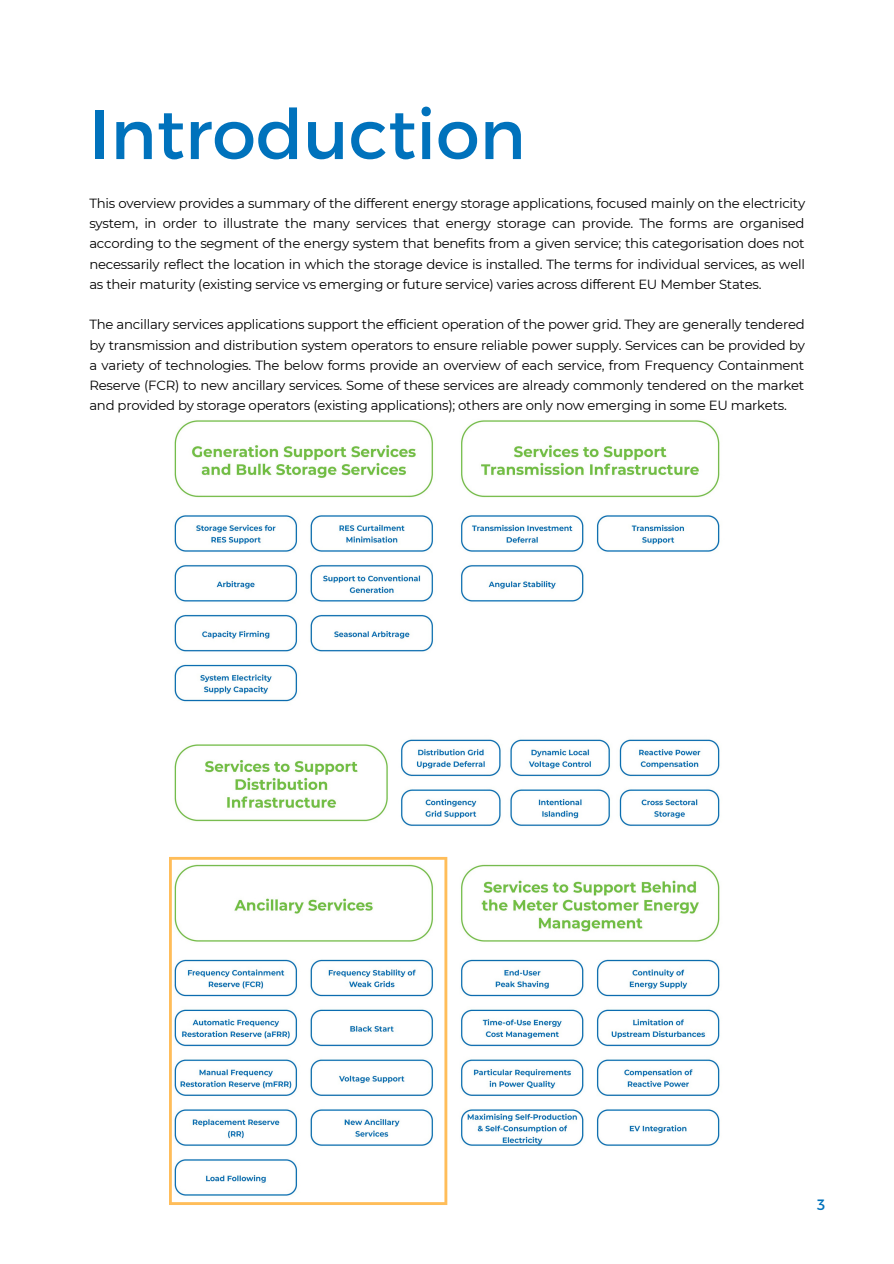
<style>
.page{position:relative;width:894px;height:1264px;background:#fff}
.page>*{position:absolute;margin:0;border:0;box-sizing:border-box;transform-origin:0 0}
.t1{font:69.6px "Montserrat";color:#0072bc}
.t2{font:15px "Montserrat";color:#0072bc}
.t3{font:13.2px/20.2px "Montserrat";letter-spacing:-.02em;color:#000;text-align:justify}
</style>
<div class="page">
<img style="left:169px;top:420px;width:551px;height:785px">
<svg style="left:169px;top:857px;width:278px;height:347px"></svg>
<h1 class="t1" style="left:89px;top:89px;width:437px">Introduction</h1>
<p class="t3" style="left:89px;top:193px;width:717px">This overview provides a summary of the different energy storage applications, focused mainly on the electricity system, in order to illustrate the many services that energy storage can provide. The forms are organised according to the segment of the energy system that benefits from a given service; this categorisation does not necessarily reflect the location in which the storage device is installed. The terms for individual services, as well as their maturity (existing service vs emerging or future service) varies across different EU Member States.</p>
<p class="t3" style="left:89px;top:314px;width:717px">The ancillary services applications support the efficient operation of the power grid. They are generally tendered by transmission and distribution system operators to ensure reliable power supply. Services can be provided by a variety of technologies. The below forms provide an overview of each service, from Frequency Containment Reserve (FCR) to new ancillary services. Some of these services are already commonly tendered on the market and provided by storage operators (existing applications); others are only now emerging in some EU markets.</p>
<p class="t2" style="left:816px;top:1194px;width:10px">3</p>
</div>
